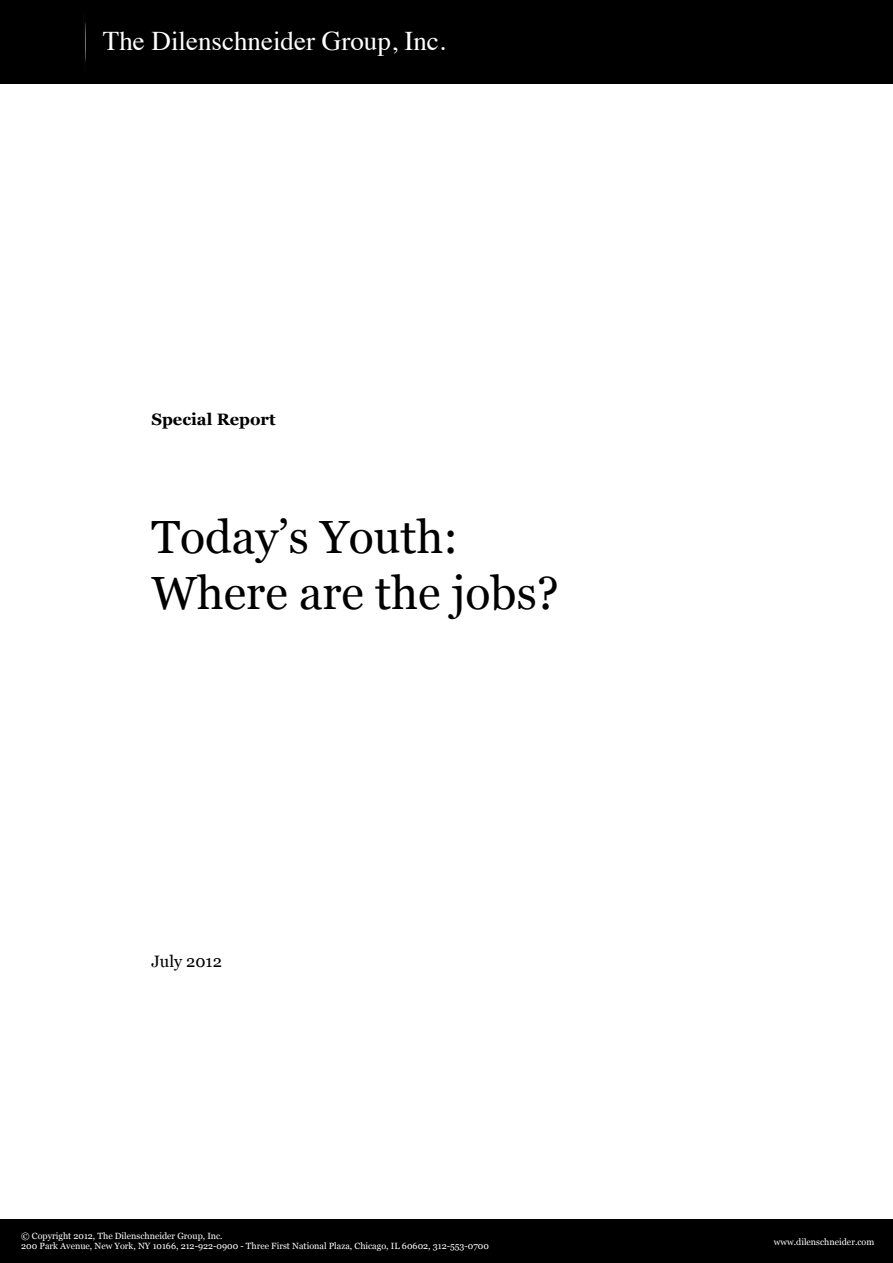
<style>
.page{position:relative;width:893px;height:1263px;background:#fff}
.page>*{position:absolute;margin:0;border:0;box-sizing:border-box;transform-origin:0 0}
.t1{font:46.5px/55.8px "Georgia";color:#000}
.t2{font:27px "Times";color:#fff}
.t3{font:700 16.5px "Georgia";color:#000}
.t4{font:16.5px "Georgia";color:#000}
.t5{font:9px/10.8px "Georgia";color:#fff}
</style>
<div class="page">
<div style="left:0;top:0;width:893px;height:84px;background:#000"></div>
<hr style="left:84px;top:13px;width:1px;height:57px;background:#040404">
<div style="left:0;top:1219px;width:893px;height:44px;background:#000"></div>
<h2 class="t2" style="left:103px;top:16px;width:344px">The Dilenschneider Group, Inc.</h2>
<h3 class="t3" style="left:151px;top:409px;width:126px">Special Report</h3>
<h1 class="t1" style="left:151px;top:510px;width:409px">Today’s Youth:<br>Where are the jobs?</h1>
<h3 class="t4" style="left:151px;top:951px;width:72px">July 2012</h3>
<p class="t5" style="left:21px;top:1230px;width:469px">© Copyright 2012, The Dilenschneider Group, Inc.<br>200 Park Avenue, New York, NY 10166, 212-922-0900 - Three First National Plaza, Chicago, IL 60602, 312-553-0700</p>
<p class="t5" style="left:774px;top:1236px;width:102px">www.dilenschneider.com</p>
</div>
